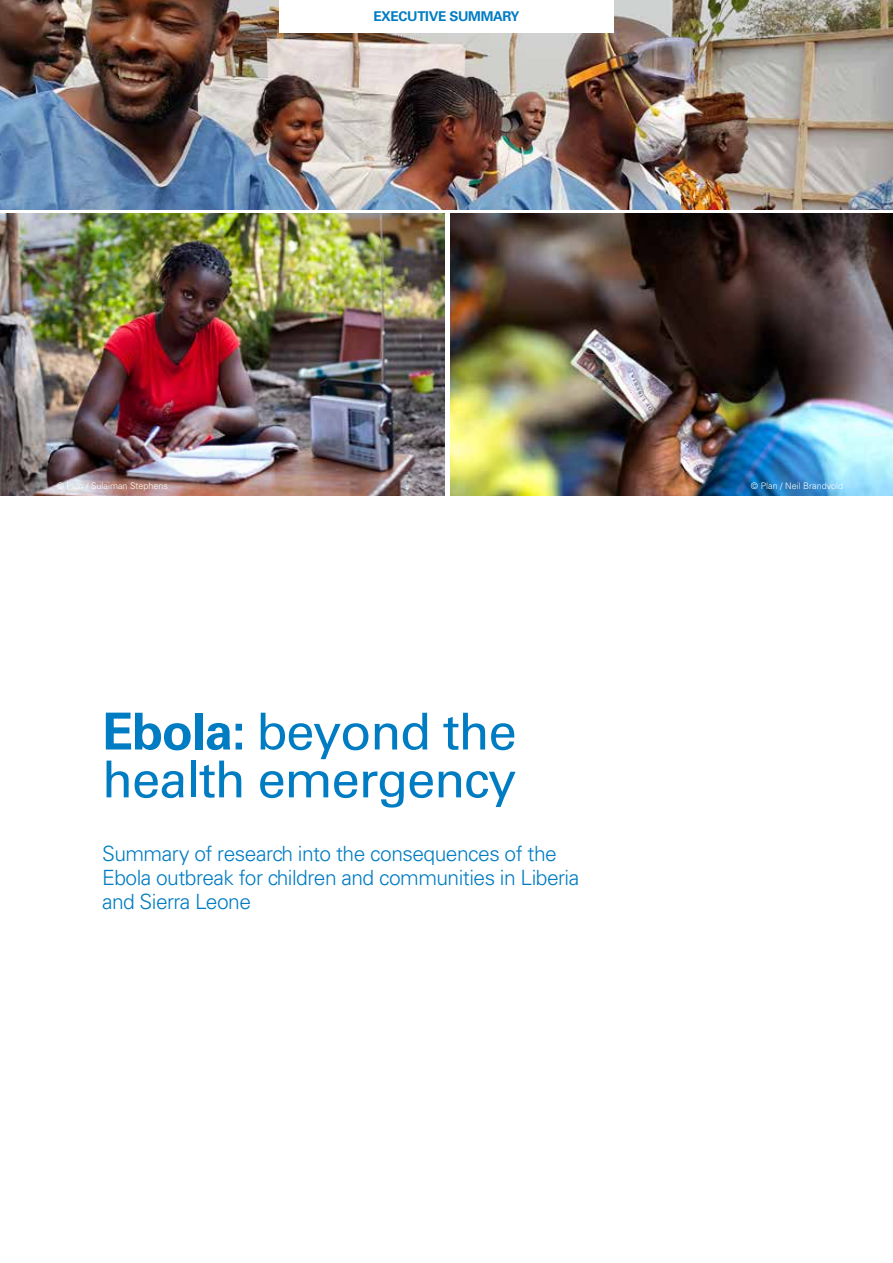
<style>
.page{position:relative;width:893px;height:1263px;background:#fff}
.page>*{position:absolute;margin:0;border:0;box-sizing:border-box;transform-origin:0 0}
.t1{font:51px/47.8px "Univers LT Std";letter-spacing:-.025em;color:#007cc3}
.t2{font:300 21px/24px "Univers LT Std";letter-spacing:-.025em;color:#007cc3}
.t3{font:700 13.5px "Univers LT Std";letter-spacing:-.025em;color:#007cc3}
.t4{font:300 9px "Univers LT Std";color:#fff}
.s1{font-weight:700}
</style>
<div class="page">
<img style="left:0;top:213px;width:444px;height:282px">
<img style="left:450px;top:213px;width:443px;height:282px">
<img style="left:0;top:0;width:893px;height:209px">
<div style="left:279px;top:0;width:335px;height:33px;background:#fff"></div>
<p class="t3" style="left:373px;top:9px;width:148px">EXECUTIVE SUMMARY</p>
<p class="t4" style="left:57px;top:480px;width:113px">© Plan / Sulaiman Stephens</p>
<p class="t4" style="left:751px;top:480px;width:94px">© Plan / Neil Brandvold</p>
<h1 class="t1" style="left:102px;top:708px;width:416px"><span class="s1">Ebola:</span> beyond the health emergency</h1>
<p class="t2" style="left:102px;top:842px;width:479px">Summary of research into the consequences of the<br>Ebola outbreak for children and communities in Liberia and Sierra Leone</p>
</div>
